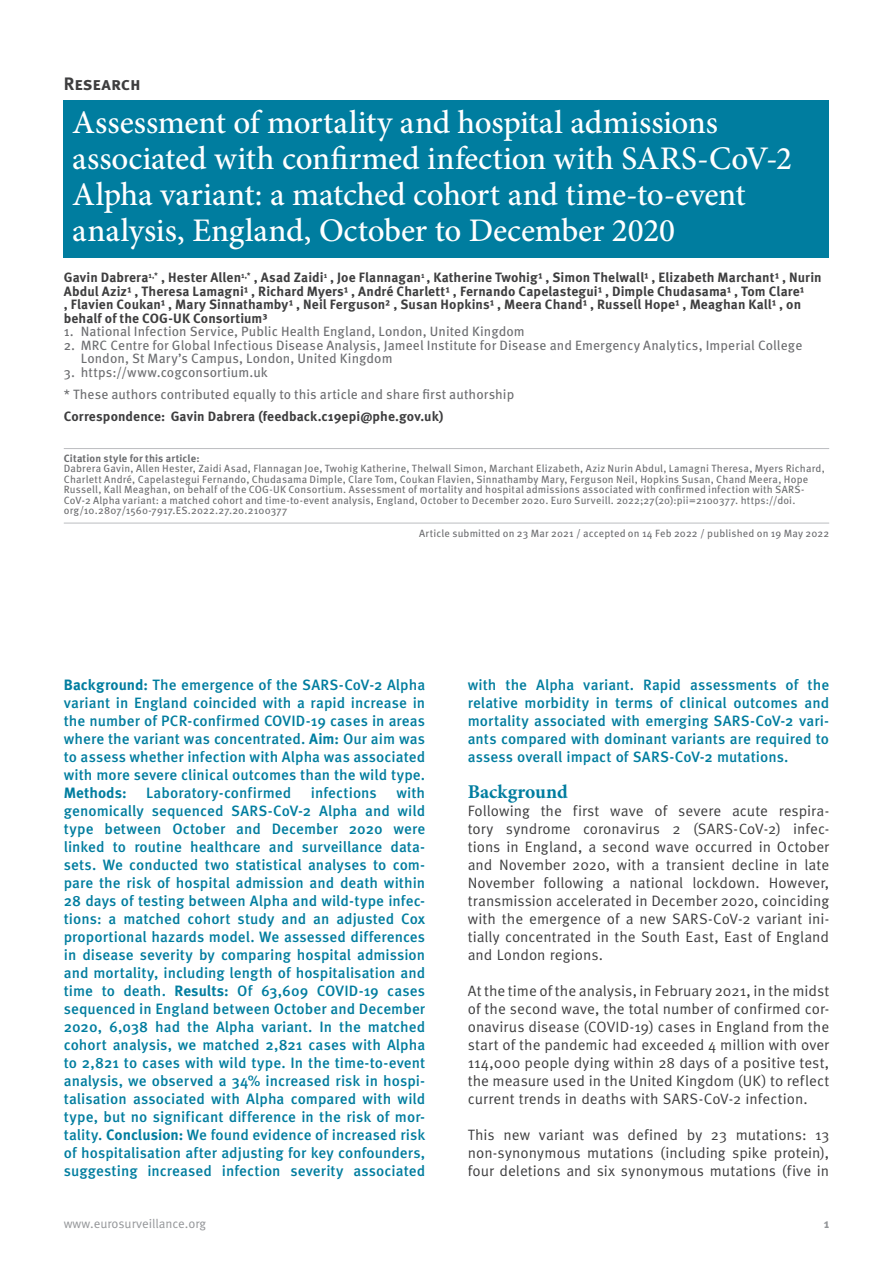
<style>
.page{position:relative;width:893px;height:1263px;background:#fff}
.page>*{position:absolute;margin:0;border:0;box-sizing:border-box;transform-origin:0 0}
.t1{font:500 33px/36px "Minion Pro";letter-spacing:-.005em;color:#fff}
.t2{font:700 19.5px "Minion Pro";letter-spacing:-.005em;color:#007d9f}
.t3{font:700 18px "Meta Pro";letter-spacing:-.005em;color:#3e3e3f}
.t4{font:500 15px/18px "Meta Pro";letter-spacing:.005em;color:#007d9f;text-align:justify}
.t5{font:15px/18px "Meta Pro";letter-spacing:.005em;color:#3e3e3f;text-align:justify}
.t6{font:700 15px "Meta Pro";color:#007d9f}
.t7{font:700 13.5px/13.5px "Meta Pro";letter-spacing:.005em;color:#3e3e3f}
.t8{font:13.5px/13.5px "Meta Pro";letter-spacing:.01em;color:#6c6d70}
.t9{font:12.75px "Meta Pro";color:#939598}
.t10{font:700 12.75px "Meta Pro";color:#939598}
.t11{font:10.5px/10.5px "Meta Pro";letter-spacing:.015em;color:#6c6d70}
.t12{font:700 10.5px "Meta Pro";letter-spacing:.015em;color:#6c6d70}
.s1{font-weight:700}
</style>
<div class="page">
<hr style="left:64px;top:448px;width:765px;height:1px;background:#bcbdc0">
<hr style="left:64px;top:523px;width:765px;height:1px;background:#bcbdc0">
<div style="left:64px;top:100px;width:765px;height:158px;background:#007d9f"></div>
<p class="t3" style="left:64px;top:72px;width:79px">Research</p>
<h1 class="t1" style="left:72px;top:104px;width:721px">Assessment of mortality and hospital admissions associated with confirmed infection with SARS-CoV-2<br>Alpha variant: a matched cohort and time-to-event analysis, England, October to December 2020</h1>
<p class="t7" style="left:64px;top:271px;width:759px">Gavin Dabrera<sup>1,*</sup> , Hester Allen<sup>1,*</sup> , Asad Zaidi<sup>1</sup> , Joe Flannagan<sup>1</sup> , Katherine Twohig¹ , Simon Thelwall¹ , Elizabeth Marchant¹ , Nurin Abdul Aziz¹ , Theresa Lamagni¹ , Richard Myers¹ , André Charlett¹ , Fernando Capelastegui¹ , Dimple Chudasama¹ , Tom Clare¹<br>, Flavien Coukan¹ , Mary Sinnathamby¹ , Neil Ferguson² , Susan Hopkins¹ , Meera Chand¹ , Russell Hope¹ , Meaghan Kall¹ , on behalf of the COG-UK Consortium³</p>
<p class="t8" style="left:64px;top:325px;width:463px">1. National Infection Service, Public Health England, London, United Kingdom</p>
<p class="t8" style="left:81px;top:339px;width:723px;text-indent:-17px">2. MRC Centre for Global Infectious Disease Analysis, Jameel Institute for Disease and Emergency Analytics, Imperial College<br>London, St Mary’s Campus, London, United Kingdom</p>
<p class="t8" style="left:64px;top:361px;width:452px;line-height:22.5px">3. https://www.cogconsortium.uk<br>* These authors contributed equally to this article and share first authorship</p>
<p class="t7" style="left:64px;top:410px;width:381px">Correspondence: Gavin Dabrera (feedback.c19epi@phe.gov.uk)</p>
<p class="t12" style="left:64px;top:451px;width:137px">Citation style for this article:</p>
<p class="t11" style="left:64px;top:464px;width:762px">Dabrera Gavin, Allen Hester, Zaidi Asad, Flannagan Joe, Twohig Katherine, Thelwall Simon, Marchant Elizabeth, Aziz Nurin Abdul, Lamagni Theresa, Myers Richard, Charlett André, Capelastegui Fernando, Chudasama Dimple, Clare Tom, Coukan Flavien, Sinnathamby Mary, Ferguson Neil, Hopkins Susan, Chand Meera, Hope Russell, Kall Meaghan, on behalf of the COG-UK Consortium. Assessment of mortality and hospital admissions associated with confirmed infection with SARS-CoV-2 Alpha variant: a matched cohort and time-to-event analysis, England, October to December 2020. Euro Surveill. 2022;27(20):pii=2100377. https://doi. org/10.2807/1560-7917.ES.2022.27.20.2100377</p>
<p class="t11" style="left:419px;top:529px;width:411px">Article submitted on 23 Mar 2021 / accepted on 14 Feb 2022 / published on 19 May 2022</p>
<p class="t4" style="left:64px;top:676px;width:363px"><span class="s1">Background:</span> The emergence of the SARS-CoV-2 Alpha variant in England coincided with a rapid increase in the number of PCR-confirmed COVID-19 cases in areas where the variant was concentrated. <span class="s1">Aim:</span> Our aim was to assess whether infection with Alpha was associated with more severe clinical outcomes than the wild type.</p>
<p class="t6" style="left:64px;top:783px;width:64px">Methods:</p>
<p class="t4" style="left:146px;top:784px;width:147px">Laboratory-confirmed</p>
<p class="t4" style="left:311px;top:784px;width:67px">infections</p>
<p class="t4" style="left:64px;top:784px;width:363px;text-indent:333px">with genomically sequenced SARS-CoV-2 Alpha and wild type between October and December 2020 were linked to routine healthcare and surveillance data&shy;sets. We conducted two statistical analyses to com&shy;pare the risk of hospital admission and death within 28 days of testing between Alpha and wild-type infec&shy;tions: a matched cohort study and an adjusted Cox proportional hazards model. We assessed differences in disease severity by comparing hospital admission and mortality, including length of hospitalisation and time to death. <span class="s1">Results:</span> Of 63,609 COVID-19 cases sequenced in England between October and December 2020, 6,038 had the Alpha variant. In the matched cohort analysis, we matched 2,821 cases with Alpha to 2,821 to cases with wild type. In the time-to-event analysis, we observed a 34% increased risk in hospi&shy;talisation associated with Alpha compared with wild type, but no significant difference in the risk of mor&shy;tality. <span class="s1">Conclusion:</span> We found evidence of increased risk of hospitalisation after adjusting for key confounders, suggesting increased infection severity associated</p>
<p class="t4" style="left:468px;top:676px;width:363px">with the Alpha variant. Rapid assessments of the relative morbidity in terms of clinical outcomes and mortality associated with emerging SARS-CoV-2 vari&shy;ants compared with dominant variants are required to assess overall impact of SARS-CoV-2 mutations.</p>
<h2 class="t2" style="left:468px;top:778px;width:101px">Background</h2>
<p class="t5" style="left:468px;top:802px;width:363px">Following the first wave of severe acute respira&shy;tory syndrome coronavirus 2 (SARS-CoV-2) infec&shy;tions in England, a second wave occurred in October and November 2020, with a transient decline in late November following a national lockdown. However, transmission accelerated in December 2020, coinciding with the emergence of a new SARS-CoV-2 variant ini&shy;tially concentrated in the South East, East of England and London regions.</p>
<p class="t5" style="left:468px;top:982px;width:363px">At the time of the analysis, in February 2021, in the midst of the second wave, the total number of confirmed cor&shy;onavirus disease (COVID-19) cases in England from the start of the pandemic had exceeded 4 million with over 114,000 people dying within 28 days of a positive test, the measure used in the United Kingdom (UK) to reflect current trends in deaths with SARS-CoV-2 infection.</p>
<p class="t5" style="left:468px;top:1126px;width:363px">This new variant was defined by 23 mutations: 13 non-synonymous mutations (including spike protein), four deletions and six synonymous mutations (five in</p>
<p class="t9" style="left:64px;top:1215px;width:144px">www.eurosurveillance.org</p>
<p class="t10" style="left:824px;top:1215px;width:7px">1</p>
</div>
